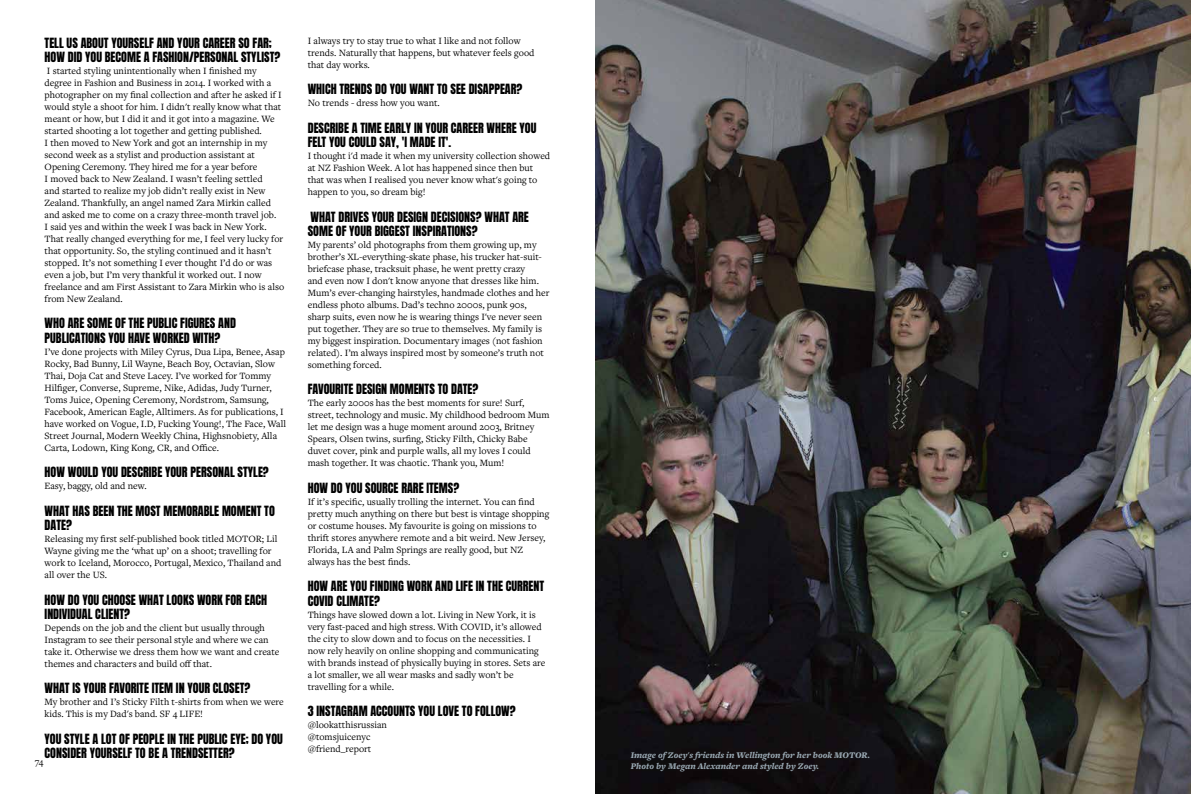
<style>
.page{position:relative;width:1191px;height:794px;background:#fff}
.page>*{position:absolute;margin:0;border:0;box-sizing:border-box;transform-origin:0 0}
.t1{font:12px/14.4px "Anton";color:#000}
.t2{font:10px/12px "Freight Text Pro";color:#000}
.t3{font:italic 900 9px/10.8px "Freight Text Pro";color:#99a8b2}
</style>
<div class="page">
<img style="left:595px;top:0;width:596px;height:794px">
<p class="t1" style="left:45px;top:36px;width:237px">TELL US ABOUT YOURSELF AND YOUR CAREER SO FAR;<br>HOW DID YOU BECOME A FASHION/PERSONAL STYLIST?</p>
<p class="t2" style="left:45px;top:64px;width:241px">I started styling unintentionally when I finished my<br>degree in Fashion and Business in 2014. I worked with a photographer on my final collection and after he asked if I would style a shoot for him. I didn't really know what that meant or how, but I did it and it got into a magazine. We started shooting a lot together and getting published.<br>I then moved to New York and got an internship in my second week as a stylist and production assistant at Opening Ceremony. They hired me for a year before<br>I moved back to New Zealand. I wasn’t feeling settled<br>and started to realize my job didn’t really exist in New Zealand. Thankfully, an angel named Zara Mirkin called and asked me to come on a crazy three-month travel job.<br>I said yes and within the week I was back in New York.<br>That really changed everything for me, I feel very lucky for that opportunity. So, the styling continued and it hasn’t stopped. It’s not something I ever thought I’d do or was even a job, but I’m very thankful it worked out. I now freelance and am First Assistant to Zara Mirkin who is also from New Zealand.</p>
<p class="t1" style="left:45px;top:317px;width:193px">WHO ARE SOME OF THE PUBLIC FIGURES AND<br>PUBLICATIONS YOU HAVE WORKED WITH?</p>
<p class="t2" style="left:45px;top:345px;width:243px">I’ve done projects with Miley Cyrus, Dua Lipa, Benee, Asap Rocky, Bad Bunny, Lil Wayne, Beach Boy, Octavian, Slow Thai, Doja Cat and Steve Lacey. I’ve worked for Tommy Hilfiger, Converse, Supreme, Nike, Adidas, Judy Turner, Toms Juice, Opening Ceremony, Nordstrom, Samsung, Facebook, American Eagle, Alltimers. As for publications, I have worked on Vogue, I.D, Fucking Young!, The Face, Wall Street Journal, Modern Weekly China, Highsnobiety, Alla Carta, Lodown, King Kong, CR, and Office.</p>
<p class="t1" style="left:45px;top:466px;width:226px">HOW WOULD YOU DESCRIBE YOUR PERSONAL STYLE?</p>
<p class="t2" style="left:45px;top:480px;width:104px">Easy, baggy, old and new.</p>
<p class="t1" style="left:45px;top:504px;width:232px">WHAT HAS BEEN THE MOST MEMORABLE MOMENT TO<br>DATE?</p>
<p class="t2" style="left:45px;top:532px;width:238px">Releasing my first self-published book titled MOTOR; Lil Wayne giving me the ‘what up’ on a shoot; travelling for work to Iceland, Morocco, Portugal, Mexico, Thailand and all over the US.</p>
<p class="t1" style="left:45px;top:593px;width:224px">HOW DO YOU CHOOSE WHAT LOOKS WORK FOR EACH<br>INDIVIDUAL CLIENT?</p>
<p class="t2" style="left:45px;top:621px;width:236px">Depends on the job and the client but usually through Instagram to see their personal style and where we can take it. Otherwise we dress them how we want and create themes and characters and build off that.</p>
<p class="t1" style="left:45px;top:682px;width:207px">WHAT IS YOUR FAVORITE ITEM IN YOUR CLOSET?</p>
<p class="t2" style="left:45px;top:696px;width:241px">My brother and I’s Sticky Filth t-shirts from when we were kids. This is my Dad's band. SF 4 LIFE!</p>
<p class="t1" style="left:45px;top:732px;width:240px">YOU STYLE A LOT OF PEOPLE IN THE PUBLIC EYE; DO YOU<br>CONSIDER YOURSELF TO BE A TRENDSETTER?</p>
<p class="t2" style="left:35px;top:755px;width:10px">74</p>
<p class="t2" style="left:308px;top:34px;width:228px">I always try to stay true to what I like and not follow trends. Naturally that happens, but whatever feels good that day works.</p>
<p class="t1" style="left:308px;top:83px;width:216px">WHICH TRENDS DO YOU WANT TO SEE DISAPPEAR?</p>
<p class="t2" style="left:308px;top:97px;width:134px">No trends - dress how you want.</p>
<p class="t1" style="left:308px;top:121px;width:230px">DESCRIBE A TIME EARLY IN YOUR CAREER WHERE YOU<br>FELT YOU COULD SAY, 'I MADE IT'.</p>
<p class="t2" style="left:308px;top:149px;width:244px">I thought i'd made it when my university collection showed at NZ Fashion Week. A lot has happened since then but that was when I realised you never know what's going to happen to you, so dream big!</p>
<p class="t1" style="left:308px;top:210px;width:223px">WHAT DRIVES YOUR DESIGN DECISIONS? WHAT ARE<br>SOME OF YOUR BIGGEST INSPIRATIONS?</p>
<p class="t2" style="left:308px;top:238px;width:243px">My parents’ old photographs from them growing up, my brother’s XL-everything-skate phase, his trucker hat-suit&shy;briefcase phase, tracksuit phase, he went pretty crazy<br>and even now I don't know anyone that dresses like him.<br>Mum’s ever-changing hairstyles, handmade clothes and her endless photo albums. Dad’s techno 2000s, punk 90s, sharp suits, even now he is wearing things I've never seen put together. They are so true to themselves. My family is my biggest inspiration. Documentary images (not fashion related). I’m always inspired most by someone’s truth not something forced.</p>
<p class="t1" style="left:308px;top:383px;width:172px">FAVOURITE DESIGN MOMENTS TO DATE?</p>
<p class="t2" style="left:308px;top:397px;width:243px">The early 2000s has the best moments for sure! Surf, street, technology and music. My childhood bedroom Mum let me design was a huge moment around 2003, Britney Spears, Olsen twins, surfing, Sticky Filth, Chicky Babe duvet cover, pink and purple walls, all my loves I could mash together. It was chaotic. Thank you, Mum!</p>
<p class="t1" style="left:308px;top:481px;width:153px">HOW DO YOU SOURCE RARE ITEMS?</p>
<p class="t2" style="left:308px;top:495px;width:243px">If it’s specific, usually trolling the internet. You can find pretty much anything on there but best is vintage shopping or costume houses. My favourite is going on missions to thrift stores anywhere remote and a bit weird. New Jersey, Florida, LA and Palm Springs are really good, but NZ always has the best finds.</p>
<p class="t1" style="left:308px;top:580px;width:238px">HOW ARE YOU FINDING WORK AND LIFE IN THE CURRENT<br>COVID CLIMATE?</p>
<p class="t2" style="left:308px;top:608px;width:239px">Things have slowed down a lot. Living in New York, it is very fast-paced and high stress. With COVID, it’s allowed the city to slow down and to focus on the necessities. I now rely heavily on online shopping and communicating with brands instead of physically buying in stores. Sets are a lot smaller, we all wear masks and sadly won’t be travelling for a while.</p>
<p class="t1" style="left:308px;top:704px;width:209px">3 INSTAGRAM ACCOUNTS YOU LOVE TO FOLLOW?</p>
<p class="t2" style="left:308px;top:718px;width:81px">@lookatthisrussian @tomsjuicenyc @friend_report</p>
<p class="t3" style="left:631px;top:749px;width:241px">Image of Zoey's friends in Wellington for her book MOTOR.<br>Photo by Megan Alexander and styled by Zoey.</p>
</div>
